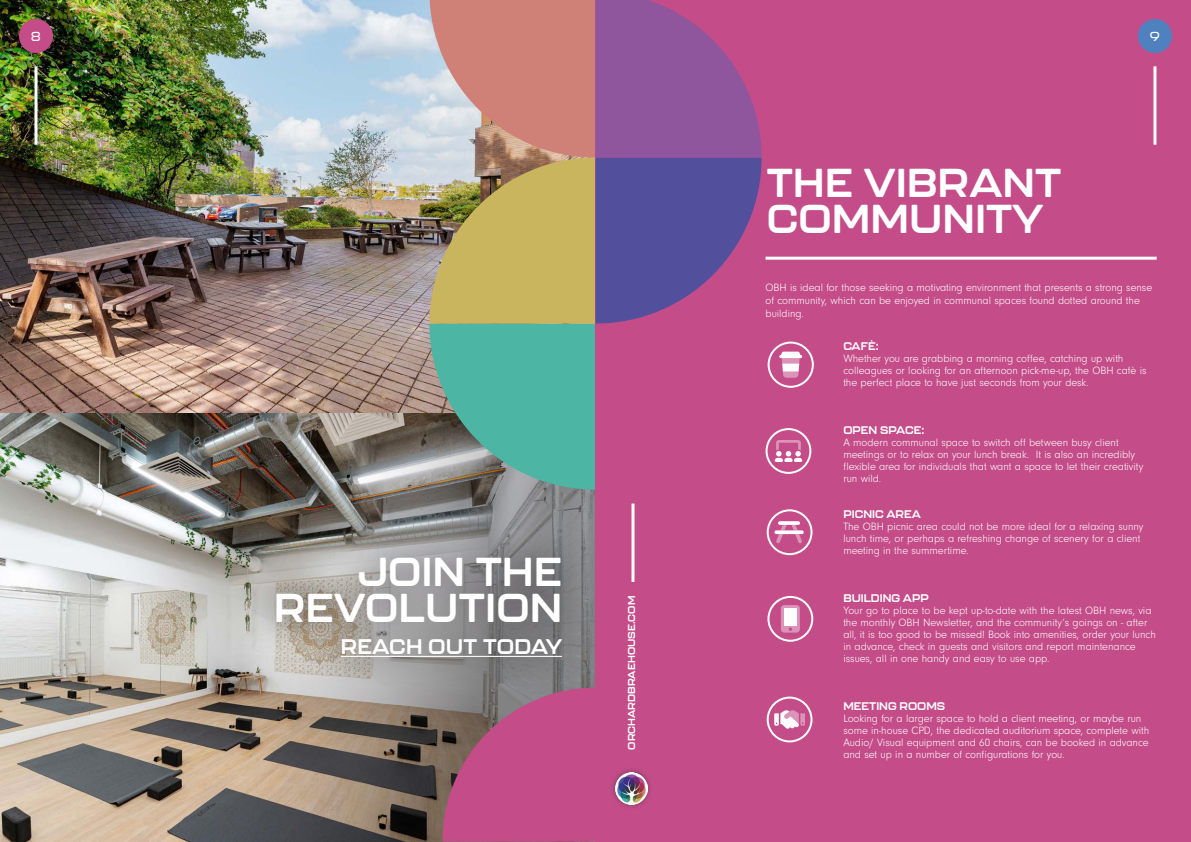
<style>
.page{position:relative;width:1191px;height:842px;background:#fff}
.page>*{position:absolute;margin:0;border:0;box-sizing:border-box;transform-origin:0 0}
.t1{font:700 40px/36px "Kallisto";letter-spacing:.01em;color:#fff;text-align:right}
.t2{font:700 21px "Kallisto";letter-spacing:.01em;color:#fff}
.t3{font:500 13px "Kallisto";color:#fff}
.t4{font:300 11px/12px "Neuzeit Gro";color:#fff}
.t5{font:700 11px "Kallisto";color:#fff}
.t6{font:700 10px "Kallisto";color:#fff}
</style>
<div class="page">
<img style="left:0;top:0;width:429px;height:414px">
<img style="left:0;top:414px;width:595px;height:428px">
<svg style="left:442px;top:688px;width:153px;height:153px;background:#b35481"></svg>
<div style="left:19px;top:19px;width:34px;height:34px;background:#c44d89;border-radius:50%"></div>
<svg style="left:34px;top:66px;width:4px;height:79px"></svg>
<div style="left:245px;top:526px;width:346px;height:162px;background:#231f20;opacity:.75"></div>
<hr style="left:341px;top:656px;width:221px;height:1px;background:#fff">
<div style="left:595px;top:0;width:596px;height:842px;background:#c44d89"></div>
<svg style="left:429px;top:0;width:332px;height:490px"></svg>
<hr style="left:765px;top:257px;width:391px;height:3px;background:#fff">
<div style="left:767px;top:596px;width:46px;height:46px;border:2px solid #fff;border-radius:50%"></div>
<div style="left:767px;top:342px;width:47px;height:46px;border:2px solid #fff;border-radius:50%"></div>
<div style="left:766px;top:697px;width:46px;height:45px;border:2px solid #fff;border-radius:50%"></div>
<div style="left:765px;top:428px;width:46px;height:46px;border:2px solid #fff;border-radius:50%"></div>
<div style="left:766px;top:509px;width:46px;height:46px;border:2px solid #fff;border-radius:50%"></div>
<svg style="left:774px;top:521px;width:29px;height:22px"></svg>
<svg style="left:781px;top:605px;width:19px;height:28px"></svg>
<svg style="left:774px;top:710px;width:31px;height:19px"></svg>
<svg style="left:779px;top:352px;width:23px;height:26px"></svg>
<svg style="left:774px;top:440px;width:28px;height:22px"></svg>
<div style="left:1138px;top:19px;width:34px;height:34px;background:#4f81be;border-radius:50%"></div>
<hr style="left:1153px;top:66px;width:3px;height:79px;background:#fff">
<hr style="left:631px;top:503px;width:3px;height:79px;background:#fff">
<div style="left:609px;top:766px;width:45px;height:45px;background:#231f20;opacity:.27"></div>
<img style="left:615px;top:772px;width:33px;height:33px">
<p class="t3" style="left:31px;top:29px;width:11px">8</p>
<p class="t1" style="left:274px;top:552px;width:289px">JOIN THE<br>REVOLUTION</p>
<p class="t2" style="left:341px;top:634px;width:223px">REACH OUT TODAY</p>
<p class="t6" style="left:625px;top:750px;width:155px;rotate:-90deg">ORCHARDBRAEHOUSE.COM</p>
<p class="t1" style="left:766px;top:164px;width:296px;text-align:left">THE VIBRANT<br>COMMUNITY</p>
<p class="t3" style="left:1150px;top:29px;width:12px">9</p>
<p class="t4" style="left:765px;top:281px;width:388px;line-height:13px">OBH is ideal for those seeking a motivating environment that presents a strong sense of community, which can be enjoyed in communal spaces found dotted around the building.</p>
<p class="t5" style="left:843px;top:339px;width:37px">CAFÈ:</p>
<p class="t4" style="left:843px;top:353px;width:305px">Whether you are grabbing a morning coffee, catching up with colleagues or looking for an afternoon pick-me-up, the OBH cafè is the perfect place to have just seconds from your desk.</p>
<p class="t5" style="left:843px;top:423px;width:82px">OPEN SPACE:</p>
<p class="t4" style="left:843px;top:437px;width:301px">A modern communal space to switch off between busy client meetings or to relax on your lunch break. It is also an incredibly flexible area for individuals that want a space to let their creativity run wild.</p>
<p class="t5" style="left:843px;top:507px;width:79px">PICNIC AREA</p>
<p class="t4" style="left:843px;top:521px;width:302px">The OBH picnic area could not be more ideal for a relaxing sunny lunch time, or perhaps a refreshing change of scenery for a client meeting in the summertime.</p>
<p class="t5" style="left:843px;top:591px;width:87px">BUILDING APP</p>
<p class="t4" style="left:843px;top:605px;width:314px">Your go to place to be kept up-to-date with the latest OBH news, via the monthly OBH Newsletter, and the community’s goings on - after all, it is too good to be missed! Book into amenities, order your lunch in advance, check in guests and visitors and report maintenance issues, all in one handy and easy to use app.</p>
<p class="t5" style="left:843px;top:699px;width:103px">MEETING ROOMS</p>
<p class="t4" style="left:843px;top:713px;width:307px">Looking for a larger space to hold a client meeting, or maybe run some in-house CPD, the dedicated auditorium space, complete with Audio/ Visual equipment and 60 chairs, can be booked in advance and set up in a number of configurations for you.</p>
</div>
